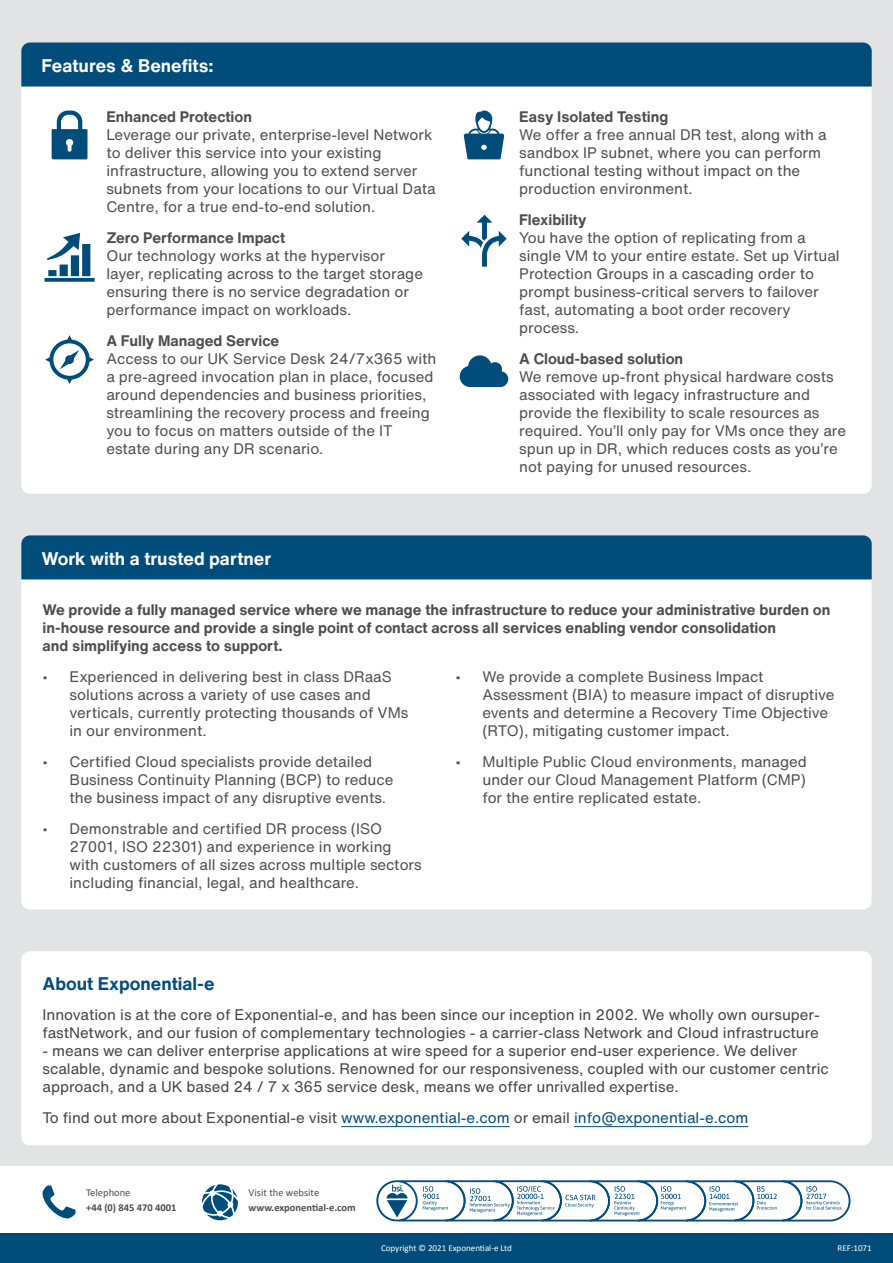
<style>
.page{position:relative;width:893px;height:1263px;background:#fff}
.page>*{position:absolute;margin:0;border:0;box-sizing:border-box;transform-origin:0 0}
.t1{font:700 18px "Helvetica Now Text";color:#fff}
.t2{font:700 18px "Helvetica Now Text";color:#004d7c}
.t3{font:15px/18px "Helvetica Now Text";color:#4d4d4f}
.t4{font:15px/18px "Helvetica Now Text";color:#434243}
.t5{font:700 15px/18px "Helvetica Now Text";color:#4d4d4f}
.t6{font:700 10.5px "Calibri";color:#4d4d4f}
.t7{font:10.5px "Calibri";color:#4d4d4f}
.t8{font:9px "Calibri";color:#fff}
.s1{color:#004d7c}
</style>
<div class="page">
<div style="left:0;top:0;width:893px;height:1180px;background:#e2e3e4"></div>
<div style="left:0;top:1166px;width:893px;height:97px;background:#fff"></div>
<div style="left:0;top:1233px;width:893px;height:30px;background:#004d7c"></div>
<svg style="left:43px;top:1185px;width:32px;height:33px"></svg>
<svg style="left:202px;top:1184px;width:36px;height:36px"></svg>
<svg style="left:376px;top:1180px;width:474px;height:41px"></svg>
<div style="left:21px;top:86px;width:851px;height:408px;background:#fff"></div>
<div style="left:21px;top:43px;width:851px;height:43px;background:#004d7c"></div>
<svg style="left:45px;top:233px;width:50px;height:49px;background:#92b3c7"></svg>
<svg style="left:52px;top:111px;width:35px;height:48px;background:#4b81a2"></svg>
<svg style="left:45px;top:335px;width:49px;height:49px;background:#c0d3de"></svg>
<svg style="left:464px;top:111px;width:40px;height:48px;background:#6593b0"></svg>
<svg style="left:461px;top:215px;width:46px;height:52px;background:#c7d8e2"></svg>
<svg style="left:460px;top:355px;width:48px;height:32px;background:#437b9e"></svg>
<div style="left:21px;top:579px;width:851px;height:330px;background:#fff"></div>
<div style="left:21px;top:535px;width:851px;height:44px;background:#004d7c"></div>
<div style="left:21px;top:951px;width:851px;height:194px;background:#fff;border-radius:9px"></div>
<hr style="left:341px;top:1126px;width:169px;height:1px;background:#004d7c">
<hr style="left:574px;top:1126px;width:174px;height:1px;background:#004d7c">
<p class="t1" style="left:42px;top:52px;width:173px">Features &amp; Benefits:</p>
<p class="t5" style="left:106px;top:108px;width:147px">Enhanced Protection</p>
<p class="t3" style="left:106px;top:126px;width:331px">Leverage our private, enterprise-level Network to deliver this service into your existing infrastructure, allowing you to extend server subnets from your locations to our Virtual Data Centre, for a true end-to-end solution.</p>
<p class="t5" style="left:106px;top:228px;width:180px">Zero Performance Impact</p>
<p class="t3" style="left:106px;top:246px;width:318px">Our technology works at the hypervisor layer, replicating across to the target storage ensuring there is no service degradation or performance impact on workloads.</p>
<p class="t5" style="left:106px;top:331px;width:174px">A Fully Managed Service</p>
<p class="t3" style="left:106px;top:349px;width:332px">Access to our UK Service Desk 24/7x365 with a pre-agreed invocation plan in place, focused around dependencies and business priorities, streamlining the recovery process and freeing you to focus on matters outside of the IT estate during any DR scenario.</p>
<p class="t1" style="left:42px;top:545px;width:231px">Work with a trusted partner</p>
<p class="t5" style="left:519px;top:108px;width:151px">Easy Isolated Testing</p>
<p class="t3" style="left:519px;top:126px;width:309px">We offer a free annual DR test, along with a sandbox IP subnet, where you can perform functional testing without impact on the production environment.</p>
<p class="t5" style="left:519px;top:210px;width:69px">Flexibility</p>
<p class="t3" style="left:519px;top:228px;width:322px">You have the option of replicating from a single VM to your entire estate. Set up Virtual Protection Groups in a cascading order to prompt business-critical servers to failover fast, automating a boot order recovery process.</p>
<p class="t5" style="left:519px;top:349px;width:165px">A Cloud-based solution</p>
<p class="t3" style="left:519px;top:367px;width:328px">We remove up-front physical hardware costs associated with legacy infrastructure and provide the flexibility to scale resources as required. You’ll only pay for VMs once they are spun up in DR, which reduces costs as you’re not paying for unused resources.</p>
<p class="t5" style="left:43px;top:601px;width:789px">We provide a fully managed service where we manage the infrastructure to reduce your administrative burden on in-house resource and provide a single point of contact across all services enabling vendor consolidation<br>and simplifying access to support.</p>
<p class="t3" style="left:70px;top:667px;width:340px;text-indent:-27px">• Experienced in delivering best in class DRaaS solutions across a variety of use cases and verticals, currently protecting thousands of VMs in our environment.</p>
<p class="t3" style="left:70px;top:752px;width:326px;text-indent:-27px">• Certified Cloud specialists provide detailed<br>Business Continuity Planning (BCP) to reduce the business impact of any disruptive events.</p>
<p class="t3" style="left:70px;top:819px;width:354px;text-indent:-27px">• Demonstrable and certified DR process (ISO 27001, ISO 22301) and experience in working with customers of all sizes across multiple sectors including financial, legal, and healthcare.</p>
<p class="t3" style="left:482px;top:667px;width:353px;text-indent:-27px">• We provide a complete Business Impact Assessment (BIA) to measure impact of disruptive events and determine a Recovery Time Objective (RTO), mitigating customer impact.</p>
<p class="t3" style="left:482px;top:752px;width:326px;text-align:justify;text-indent:-27px">• Multiple Public Cloud environments, managed under our Cloud Management Platform (CMP) for the entire replicated estate.</p>
<p class="t2" style="left:43px;top:970px;width:174px">About Exponential-e</p>
<p class="t4" style="left:43px;top:1006px;width:779px">Innovation is at the core of Exponential-e, and has been since our inception in 2002. We wholly own oursuper&shy;fastNetwork, and our fusion of complementary technologies - a carrier-class Network and Cloud infrastructure</p>
<p class="t4" style="left:43px;top:1042px;width:788px">- means we can deliver enterprise applications at wire speed for a superior end-user experience. We deliver scalable, dynamic and bespoke solutions. Renowned for our responsiveness, coupled with our customer centric approach, and a UK based 24 / 7 x 365 service desk, means we offer unrivalled expertise.</p>
<p class="t4" style="left:43px;top:1108px;width:707px">To find out more about Exponential-e visit <span class="s1">www.exponential-e.com</span> or email <span class="s1">info@exponential-e.com</span></p>
<p class="t7" style="left:86px;top:1186px;width:46px">Telephone</p>
<p class="t6" style="left:86px;top:1201px;width:92px">+44 (0) 845 470 4001</p>
<p class="t7" style="left:249px;top:1186px;width:72px">Visit the website</p>
<p class="t6" style="left:249px;top:1201px;width:109px">www.exponential-e.com</p>
<p class="t8" style="left:381px;top:1242px;width:132px">Copyright © 2021 Exponential-e Ltd</p>
<p class="t8" style="left:838px;top:1242px;width:36px">REF:1071</p>
</div>
